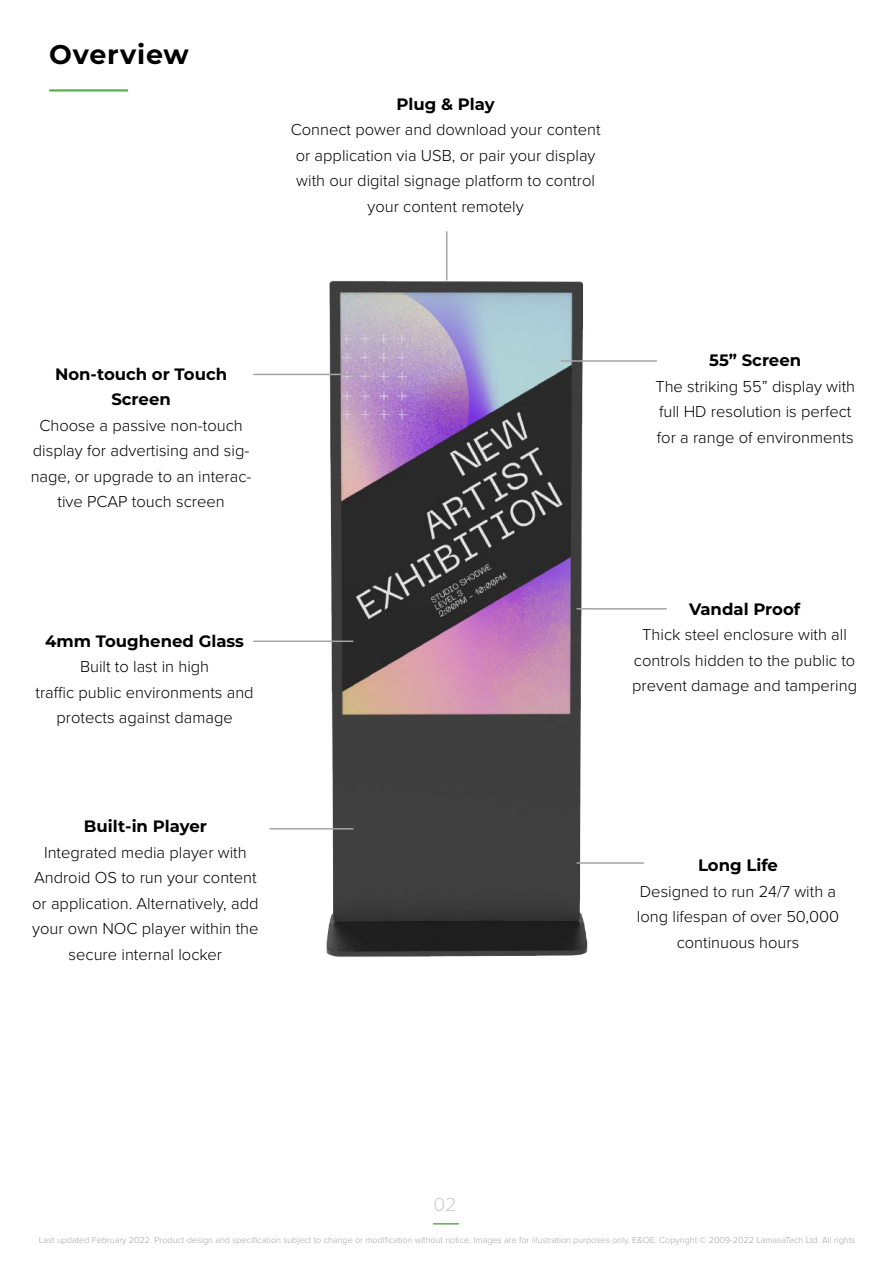
<style>
.page{position:relative;width:893px;height:1263px;background:#fff}
.page>*{position:absolute;margin:0;border:0;box-sizing:border-box;transform-origin:0 0}
.t1{font:700 27px "Montserrat";letter-spacing:.03em;color:#000}
.t2{font:300 19.5px "Proxima Nova";color:#ccc}
.t3{font:300 16.5px/25.5px "Proxima Nova";color:#000;text-align:center}
.t4{font:700 16.5px/25.5px "Montserrat";color:#000;text-align:center}
.t5{font:300 9px "Proxima Nova";color:#a5a5a5}
</style>
<div class="page">
<img style="left:253px;top:231px;width:414px;height:726px">
<hr style="left:50px;top:89px;width:77px;height:3px;background:#57b14a">
<svg style="left:433px;top:1223px;width:25px;height:1px"></svg>
<hr style="left:446px;top:232px;width:1px;height:48px;background:#a5a5a5">
<hr style="left:270px;top:828px;width:83px;height:1px;background:#a5a5a5">
<hr style="left:577px;top:862px;width:66px;height:2px;background:#a5a5a5">
<hr style="left:254px;top:640px;width:99px;height:2px;background:#a5a5a5">
<hr style="left:254px;top:374px;width:102px;height:1px;background:#a5a5a5">
<hr style="left:561px;top:360px;width:95px;height:2px;background:#a5a5a5">
<hr style="left:577px;top:608px;width:89px;height:2px;background:#a5a5a5">
<h1 class="t1" style="left:49px;top:35px;width:141px">Overview</h1>
<p class="t4" style="left:396px;top:90px;width:100px">Plug &amp; Play</p>
<p class="t3" style="left:291px;top:116px;width:311px">Connect power and download your content or application via USB, or pair your display with our digital signage platform to control your content remotely</p>
<p class="t4" style="left:55px;top:360px;width:173px">Non-touch or Touch<br>Screen</p>
<p class="t3" style="left:31px;top:411px;width:222px">Choose a passive non-touch display for advertising and sig&shy;nage, or upgrade to an interac&shy;tive PCAP touch screen</p>
<p class="t4" style="left:45px;top:627px;width:200px">4mm Toughened Glass</p>
<p class="t3" style="left:36px;top:653px;width:220px">Built to last in high<br>traffic public environments and protects against damage</p>
<p class="t4" style="left:709px;top:347px;width:93px">55” Screen</p>
<p class="t3" style="left:655px;top:372px;width:201px;text-align:left">The striking 55” display with full HD resolution is perfect for a range of environments</p>
<p class="t4" style="left:689px;top:595px;width:113px">Vandal Proof</p>
<p class="t3" style="left:632px;top:621px;width:226px">Thick steel enclosure with all controls hidden to the public to prevent damage and tampering</p>
<p class="t4" style="left:84px;top:813px;width:125px">Built-in Player</p>
<p class="t3" style="left:32px;top:838px;width:228px">Integrated media player with<br>Android OS to run your content or application. Alternatively, add your own NOC player within the secure internal locker</p>
<p class="t4" style="left:698px;top:852px;width:82px">Long Life</p>
<p class="t3" style="left:637px;top:877px;width:204px">Designed to run 24/7 with a long lifespan of over 50,000 continuous hours</p>
<p class="t2" style="left:433px;top:1190px;width:25px">02</p>
<p class="t5" style="left:39px;top:1233px;width:818px">Last updated February 2022. Product design and specification subject to change or modification without notice. Images are for illustration purposes only. E&amp;OE. Copyright © 2009-2022 LamasaTech Ltd. All rights</p>
</div>
